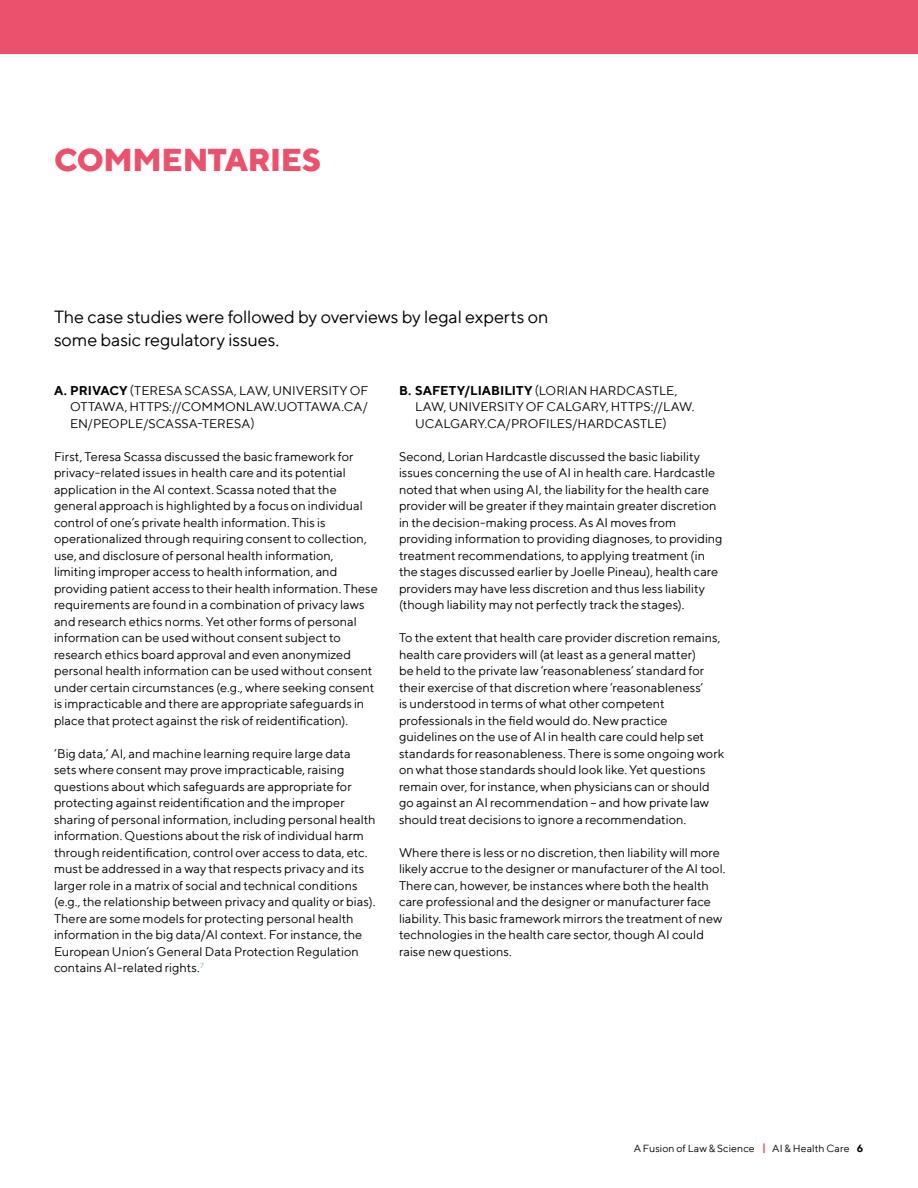
<style>
.page{position:relative;width:918px;height:1188px;background:#fff}
.page>*{position:absolute;margin:0;border:0;box-sizing:border-box;transform-origin:0 0}
.H1_-_main_header_1-r{font:800 31.5px "TT Norms";letter-spacing:-.01em;color:#eb516c}
.P_intro{font:18px/22.5px "TT Norms";letter-spacing:-.01em;color:#000}
.P_-_text{font:12.75px/16.5px "TT Norms";color:#000}
.t1{font:10.5px "TT Norms";letter-spacing:.005em;color:#000}
.s1{font-weight:700}
.s2{font-weight:700;color:#eb516c}
</style>
<div class="page">
<div style="left:0;top:0;width:918px;height:54px;background:#eb516c"></div>
<p class="H1_-_main_header_1-r" style="left:54px;top:140px;width:269px">COMMENTARIES</p>
<p class="P_intro" style="left:54px;top:305px;width:496px">The case studies were followed by overviews by legal experts on some basic regulatory issues.</p>
<p class="P_-_text" style="left:70px;top:382px;width:300px;text-align:justify;text-indent:-16px"><span class="s1">a. PRIVACY</span> (TERESA SCASSA, LAW, UNIVERSITY OF OTTAWA, HTTPS://COMMONLAW.UOTTAWA.CA/ EN/PEOPLE/SCASSA-TERESA)</p>
<p class="P_-_text" style="left:54px;top:448px;width:325px">First, Teresa Scassa discussed the basic framework for privacy-related issues in health care and its potential application in the AI context. Scassa noted that the general approach is highlighted by a focus on individual control of one’s private health information. This is operationalized through requiring consent to collection, use, and disclosure of personal health information, limiting improper access to health information, and providing patient access to their health information. These requirements are found in a combination of privacy laws and research ethics norms. Yet other forms of personal information can be used without consent subject to research ethics board approval and even anonymized personal health information can be used without consent under certain circumstances (e.g., where seeking consent is impracticable and there are appropriate safeguards in place that protect against the risk of reidentification).</p>
<p class="P_-_text" style="left:54px;top:745px;width:323px">‘Big data,’ AI, and machine learning require large data sets where consent may prove impracticable, raising questions about which safeguards are appropriate for protecting against reidentification and the improper sharing of personal information, including personal health information. Questions about the risk of individual harm through reidentification, control over access to data, etc. must be addressed in a way that respects privacy and its larger role in a matrix of social and technical conditions (e.g., the relationship between privacy and quality or bias).<br>There are some models for protecting personal health information in the big data/AI context. For instance, the European Union’s General Data Protection Regulation contains AI-related rights.<sup>7</sup></p>
<p class="P_-_text" style="left:415px;top:382px;width:281px;text-indent:-16px"><span class="s1">b. SAFETY/LIABILITY</span> (LORIAN HARDCASTLE,<br>LAW, UNIVERSITY OF CALGARY, HTTPS://LAW.<br>UCALGARY.CA/PROFILES/HARDCASTLE)</p>
<p class="P_-_text" style="left:399px;top:448px;width:325px">Second, Lorian Hardcastle discussed the basic liability issues concerning the use of AI in health care. Hardcastle noted that when using AI, the liability for the health care provider will be greater if they maintain greater discretion in the decision-making process. As AI moves from providing information to providing diagnoses, to providing treatment recommendations, to applying treatment (in the stages discussed earlier by Joelle Pineau), health care providers may have less discretion and thus less liability (though liability may not perfectly track the stages).</p>
<p class="P_-_text" style="left:399px;top:629px;width:327px">To the extent that health care provider discretion remains, health care providers will (at least as a general matter)<br>be held to the private law ‘reasonableness’ standard for their exercise of that discretion where ‘reasonableness’<br>is understood in terms of what other competent professionals in the field would do. New practice guidelines on the use of AI in health care could help set standards for reasonableness. There is some ongoing work on what those standards should look like. Yet questions remain over, for instance, when physicians can or should go against an AI recommendation – and how private law should treat decisions to ignore a recommendation.</p>
<p class="P_-_text" style="left:399px;top:844px;width:328px">Where there is less or no discretion, then liability will more likely accrue to the designer or manufacturer of the AI tool.<br>There can, however, be instances where both the health care professional and the designer or manufacturer face liability. This basic framework mirrors the treatment of new technologies in the health care sector, though AI could raise new questions.</p>
<p class="t1" style="left:634px;top:1142px;width:231px">A Fusion of Law &amp; Science <span class="s2">|</span> AI &amp; Health Care <span class="s1">6</span></p>
</div>
